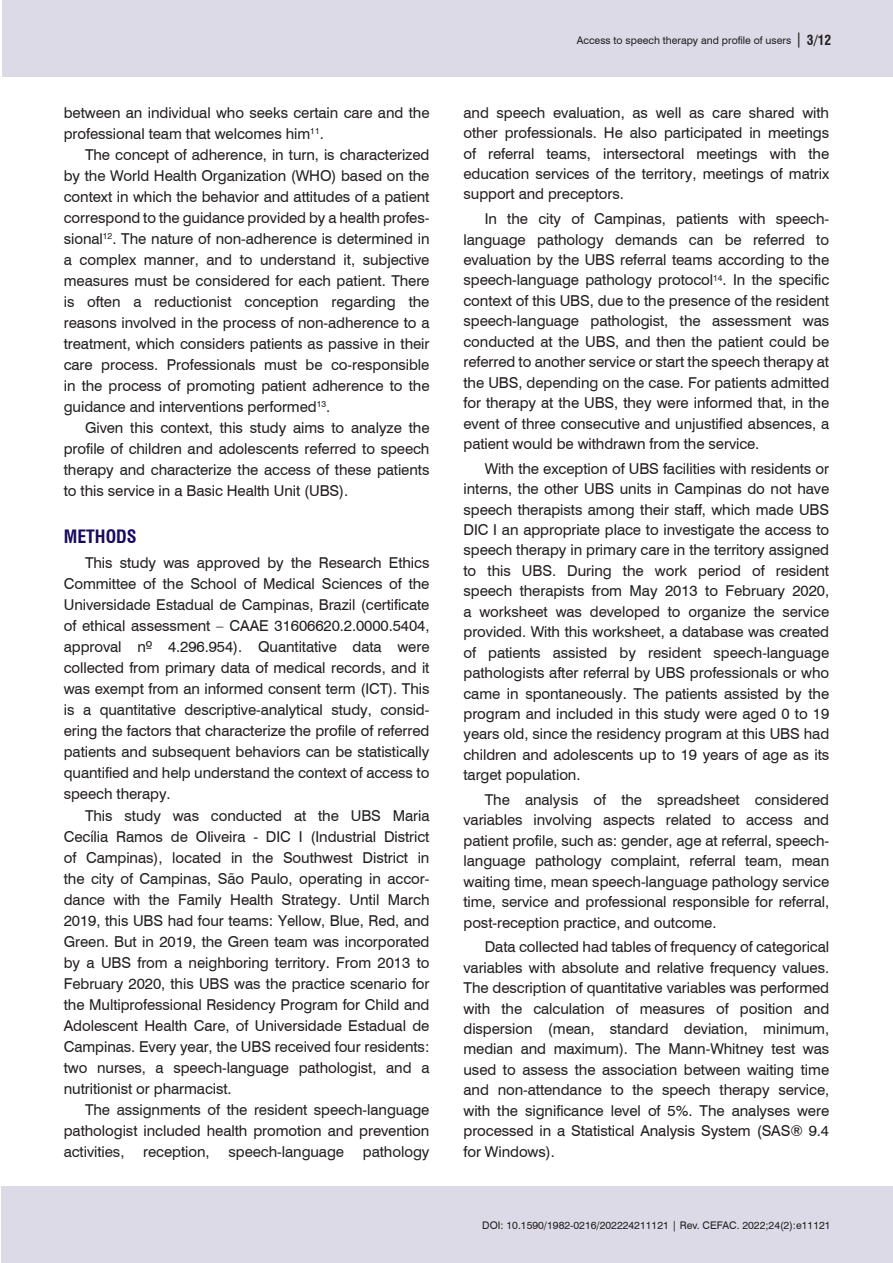
<style>
.page{position:relative;width:893px;height:1263px;background:#fff}
.page>*{position:absolute;margin:0;border:0;box-sizing:border-box;transform-origin:0 0}
.Nivel_1{font:700 condensed 18px "Swiss 721 BT";color:#18085f}
.Corpo_do_texto_INGL{font:15px/20.4px "Swiss 721 BT";letter-spacing:-.005em;color:#231f20;text-align:justify}
.t1{font:10.5px "Swiss 721 BT";color:#231f20}
.s1{font-size:15px}
.s2{font-weight:700;font-stretch:condensed;font-size:13.5px}
</style>
<div class="page">
<div style="left:1px;top:1186px;width:892px;height:77px;background:#dcdae7"></div>
<div style="left:2px;top:0;width:891px;height:77px;background:#dcdae7"></div>
<p class="Corpo_do_texto_INGL" style="left:64px;top:101px;width:367px;line-height:21px">between an individual who seeks certain care and the professional team that welcomes him<sup>11</sup>.</p>
<p class="Corpo_do_texto_INGL" style="left:64px;top:143px;width:367px;line-height:21px;text-indent:21px">The concept of adherence, in turn, is characterized by the World Health Organization (WHO) based on the context in which the behavior and attitudes of a patient correspond to the guidance provided by a health profes&shy;sional<sup>12</sup>. The nature of non-adherence is determined in a complex manner, and to understand it, subjective measures must be considered for each patient. There is often a reductionist conception regarding the reasons involved in the process of non-adherence to a treatment, which considers patients as passive in their care process. Professionals must be co-responsible in the process of promoting patient adherence to the guidance and interventions performed<sup>13</sup>.</p>
<p class="Corpo_do_texto_INGL" style="left:64px;top:416px;width:367px;line-height:21px;text-indent:21px">Given this context, this study aims to analyze the profile of children and adolescents referred to speech therapy and characterize the access of these patients to this service in a Basic Health Unit (UBS).</p>
<p class="Nivel_1" style="left:64px;top:526px;width:74px">METHODS</p>
<p class="Corpo_do_texto_INGL" style="left:64px;top:552px;width:367px;line-height:21px;text-indent:21px">This study was approved by the Research Ethics Committee of the School of Medical Sciences of the Universidade Estadual de Campinas, Brazil (certificate of ethical assessment – CAAE 31606620.2.0000.5404, approval nº 4.296.954). Quantitative data were collected from primary data of medical records, and it was exempt from an informed consent term (ICT). This is a quantitative descriptive-analytical study, consid&shy;ering the factors that characterize the profile of referred patients and subsequent behaviors can be statistically quantified and help understand the context of access to speech therapy.</p>
<p class="Corpo_do_texto_INGL" style="left:64px;top:804px;width:367px;line-height:21px;text-indent:21px">This study was conducted at the UBS Maria Cecília Ramos de Oliveira - DIC I (Industrial District of Campinas), located in the Southwest District in the city of Campinas, São Paulo, operating in accor&shy;dance with the Family Health Strategy. Until March 2019, this UBS had four teams: Yellow, Blue, Red, and Green. But in 2019, the Green team was incorporated by a UBS from a neighboring territory. From 2013 to February 2020, this UBS was the practice scenario for the Multiprofessional Residency Program for Child and Adolescent Health Care, of Universidade Estadual de Campinas. Every year, the UBS received four residents: two nurses, a speech-language pathologist, and a nutritionist or pharmacist.</p>
<p class="Corpo_do_texto_INGL" style="left:64px;top:1098px;width:367px;line-height:21px;text-indent:21px">The assignments of the resident speech-language pathologist included health promotion and prevention activities,</p>
<p class="Corpo_do_texto_INGL" style="left:143px;top:1140px;width:68px">reception,</p>
<p class="Corpo_do_texto_INGL" style="left:228px;top:1140px;width:117px">speech-language</p>
<p class="Corpo_do_texto_INGL" style="left:363px;top:1140px;width:68px">pathology</p>
<p class="t1" style="left:577px;top:33px;width:256px">Access to speech therapy and profile of users <span class="s1">|</span> <span class="s2">3/12</span></p>
<p class="Corpo_do_texto_INGL" style="left:463px;top:102px;width:367px">and speech evaluation, as well as care shared with other professionals. He also participated in meetings of referral teams, intersectoral meetings with the education services of the territory, meetings of matrix support and preceptors.</p>
<p class="Corpo_do_texto_INGL" style="left:463px;top:208px;width:367px;text-indent:21px">In the city of Campinas, patients with speech&shy;language pathology demands can be referred to evaluation by the UBS referral teams according to the speech-language pathology protocol<sup>14</sup>. In the specific context of this UBS, due to the presence of the resident speech-language pathologist, the assessment was conducted at the UBS, and then the patient could be referred to another service or start the speech therapy at the UBS, depending on the case. For patients admitted for therapy at the UBS, they were informed that, in the event of three consecutive and unjustified absences, a patient would be withdrawn from the service.</p>
<p class="Corpo_do_texto_INGL" style="left:463px;top:458px;width:367px;text-indent:21px">With the exception of UBS facilities with residents or interns, the other UBS units in Campinas do not have speech therapists among their staff, which made UBS DIC I an appropriate place to investigate the access to speech therapy in primary care in the territory assigned to this UBS. During the work period of resident speech therapists from May 2013 to February 2020, a worksheet was developed to organize the service provided. With this worksheet, a database was created of patients assisted by resident speech-language pathologists after referral by UBS professionals or who came in spontaneously. The patients assisted by the program and included in this study were aged 0 to 19 years old, since the residency program at this UBS had children and adolescents up to 19 years of age as its target population.</p>
<p class="Corpo_do_texto_INGL" style="left:463px;top:789px;width:367px;text-indent:21px">The analysis of the spreadsheet considered variables involving aspects related to access and patient profile, such as: gender, age at referral, speech&shy;language pathology complaint, referral team, mean waiting time, mean speech-language pathology service time, service and professional responsible for referral, post-reception practice, and outcome.</p>
<p class="Corpo_do_texto_INGL" style="left:463px;top:936px;width:367px;text-indent:21px">Data collected had tables of frequency of categorical variables with absolute and relative frequency values.<br>The description of quantitative variables was performed with the calculation of measures of position and dispersion (mean, standard deviation, minimum, median and maximum). The Mann-Whitney test was used to assess the association between waiting time and non-attendance to the speech therapy service, with the significance level of 5%. The analyses were processed in a Statistical Analysis System (SAS® 9.4 for Windows).</p>
<p class="t1" style="left:482px;top:1218px;width:350px">DOI: 10.1590/1982-0216/202224211121 | Rev. CEFAC. 2022;24(2):e11121</p>
</div>
